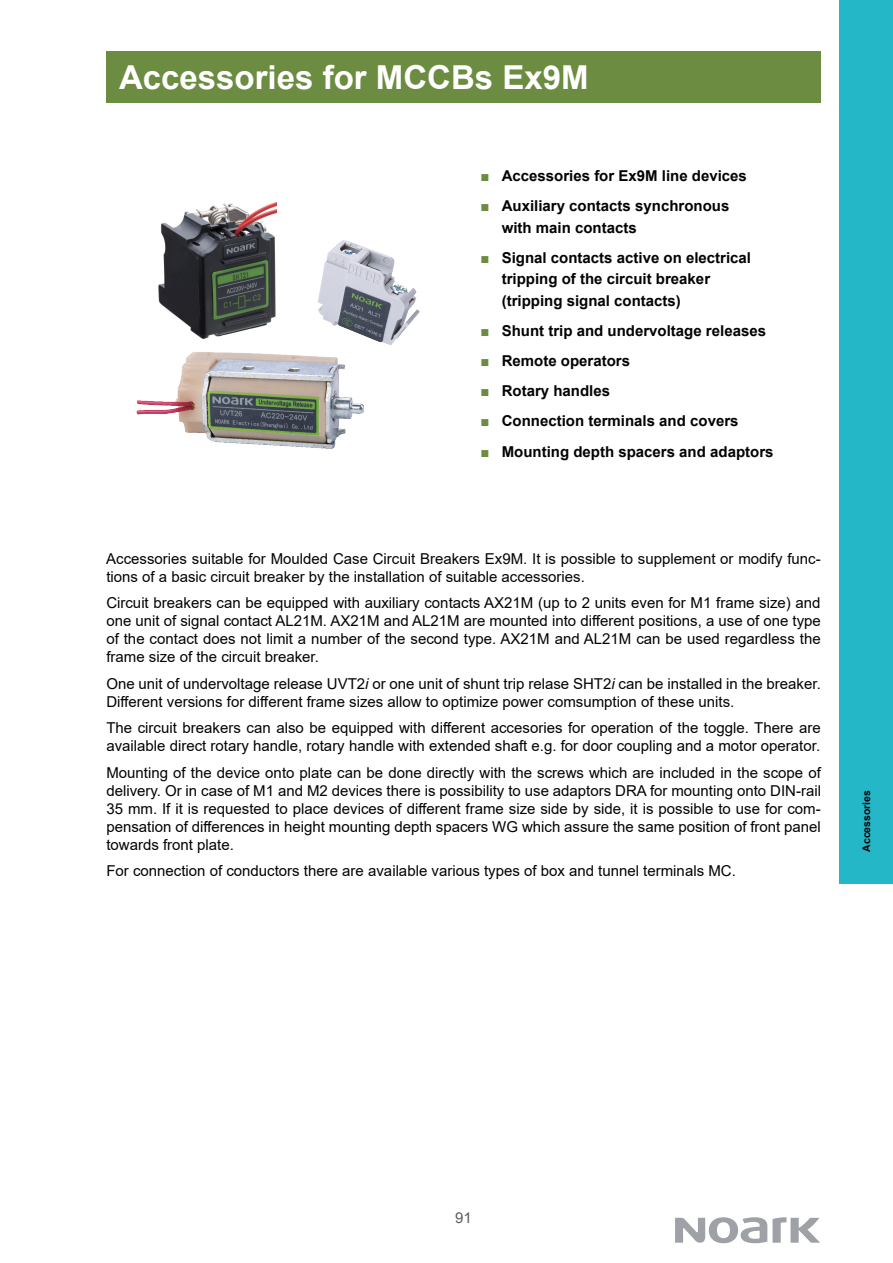
<style>
.page{position:relative;width:893px;height:1263px;background:#fff}
.page>*{position:absolute;margin:0;border:0;box-sizing:border-box;transform-origin:0 0}
.t1{font:700 33px "Arial";color:#fff}
.t2{font:15px/18px "Arial";color:#030303}
.t3{font:700 15px/21.6px "Arial";color:#030303}
.t4{font:15px "Arial";color:#595c5f}
.t5{font:700 10.5px "Arial";color:#030303}
.s1{color:#6c8c41}
.s2{font-style:italic}
</style>
<div class="page">
<svg style="left:675px;top:1217px;width:145px;height:26px"></svg>
<div style="left:840px;top:505px;width:53px;height:126px;background:#24b7c8"></div>
<div style="left:840px;top:631px;width:53px;height:127px;background:#24b7c8"></div>
<div style="left:840px;top:0;width:53px;height:505px;background:#24b7c8"></div>
<div style="left:840px;top:758px;width:53px;height:126px;background:#24b7c8"></div>
<div style="left:106px;top:51px;width:715px;height:51px;background:#6c8c41"></div>
<img style="left:136px;top:352px;width:227px;height:97px">
<img style="left:239px;top:204px;width:181px;height:168px">
<img style="left:158px;top:202px;width:118px;height:142px">
<h1 class="t1" style="left:119px;top:54px;width:471px">Accessories for MCCBs Ex9M</h1>
<p class="t3" style="left:480px;top:165px;width:268px"><span class="s1">■</span> Accessories for Ex9M line devices</p>
<p class="t3" style="left:502px;top:195px;width:229px;text-indent:-21px"><span class="s1">■</span> Auxiliary contacts synchronous with main contacts</p>
<p class="t3" style="left:502px;top:247px;width:251px;text-indent:-21px"><span class="s1">■</span> Signal contacts active on electrical tripping of the circuit breaker (tripping signal contacts)</p>
<p class="t3" style="left:480px;top:320px;width:287px"><span class="s1">■</span> Shunt trip and undervoltage releases</p>
<p class="t3" style="left:480px;top:350px;width:151px"><span class="s1">■</span> Remote operators</p>
<p class="t3" style="left:480px;top:380px;width:131px"><span class="s1">■</span> Rotary handles</p>
<p class="t3" style="left:480px;top:411px;width:259px"><span class="s1">■</span> Connection terminals and covers</p>
<p class="t3" style="left:480px;top:441px;width:294px"><span class="s1">■</span> Mounting depth spacers and adaptors</p>
<p class="t2" style="left:106px;top:549px;width:716px">Accessories suitable for Moulded Case Circuit Breakers Ex9M. It is possible to supplement or modify func&shy;tions of a basic circuit breaker by the installation of suitable accessories.</p>
<p class="t2" style="left:106px;top:594px;width:716px;text-align:justify">Circuit breakers can be equipped with auxiliary contacts AX21M (up to 2 units even for M1 frame size) and one unit of signal contact AL21M. AX21M and AL21M are mounted into different positions, a use of one type of the contact does not limit a number of the second type. AX21M and AL21M can be used regardless the frame size of the circuit breaker.</p>
<p class="t2" style="left:106px;top:674px;width:716px">One unit of undervoltage release UVT2<span class="s2">i</span> or one unit of shunt trip relase SHT2<span class="s2">i</span> can be installed in the breaker.<br>Different versions for different frame sizes allow to optimize power comsumption of these units.</p>
<p class="t2" style="left:106px;top:719px;width:716px">The circuit breakers can also be equipped with different accesories for operation of the toggle. There are available direct rotary handle, rotary handle with extended shaft e.g. for door coupling and a motor operator.</p>
<p class="t2" style="left:106px;top:763px;width:716px;text-align:justify">Mounting of the device onto plate can be done directly with the screws which are included in the scope of delivery. Or in case of M1 and M2 devices there is possibility to use adaptors DRA for mounting onto DIN-rail 35 mm. If it is requested to place devices of different frame size side by side, it is possible to use for com&shy;pensation of differences in height mounting depth spacers WG which assure the same position of front panel towards front plate.</p>
<p class="t2" style="left:106px;top:862px;width:631px">For connection of conductors there are available various types of box and tunnel terminals MC.</p>
<p class="t5" style="left:859px;top:852px;width:63px;rotate:-90deg">Accessories</p>
<p class="t4" style="left:455px;top:1207px;width:18px">91</p>
</div>
